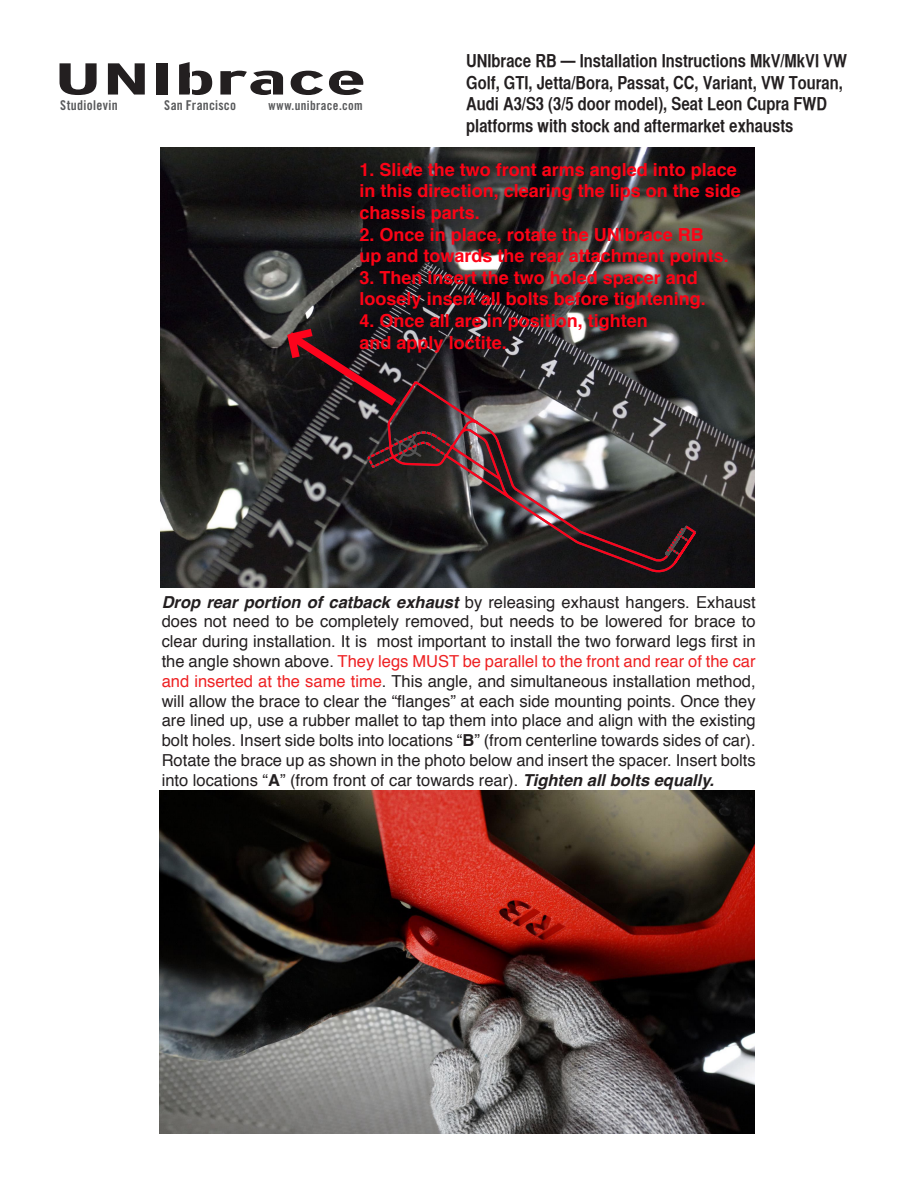
<style>
.page{position:relative;width:918px;height:1188px;background:#fff}
.page>*{position:absolute;margin:0;border:0;box-sizing:border-box;transform-origin:0 0}
.t1{font:700 condensed 44.55px "Interstate";color:#231f20;scale:2 1}
.t2{font:700 18px/21.6px "Helvetica";color:#fc0316}
.t3{font:18px/21.6px "Helvetica CY Bold";color:#231f20}
.t4{font:16.5px/19.8px "Helvetica";color:#231f20;text-align:justify}
.t5{font:13.5px "Trade Gothic Bold Cond Twenty";letter-spacing:.025em;color:#57585a}
.t6{font:12.9px "Trade Gothic Bold Cond Twenty";letter-spacing:.025em;color:#57585a}
.s1{font-weight:700;font-style:italic}
.s2{color:#ee2123}
.s3{font-weight:700}
</style>
<div class="page">
<img style="left:160px;top:148px;width:594px;height:440px">
<svg style="left:280px;top:323px;width:124px;height:90px;background:#351d22"></svg>
<svg style="left:365px;top:379px;width:333px;height:194px;background:#463d3e"></svg>
<img style="left:160px;top:790px;width:594px;height:344px">
<p class="t3" style="left:466px;top:50px;width:382px">UNIbrace RB — Installation Instructions MkV/MkVI VW Golf, GTI, Jetta/Bora, Passat, CC, Variant, VW Touran, Audi A3/S3 (3/5 door model), Seat Leon Cupra FWD platforms with stock and aftermarket exhausts</p>
<p class="t2" style="left:360px;top:159px;width:383px">1. Slide the two front arms angled into place in this direction, clearing the lips on the side chassis parts.</p>
<p class="t2" style="left:360px;top:224px;width:371px">2. Once in place, rotate the UNIbrace RB up and towards the rear attachment points.</p>
<p class="t2" style="left:360px;top:267px;width:348px">3. Then insert the two holed spacer and loosely insert all bolts before tightening.</p>
<p class="t2" style="left:360px;top:310px;width:290px">4. Once all are in position, tighten and apply loctite.</p>
<p class="t1" style="left:54px;top:54px;width:158px">UNIbrace</p>
<p class="t5" style="left:60px;top:97px;width:59px">Studiolevin</p>
<p class="t5" style="left:164px;top:97px;width:73px">San Francisco</p>
<p class="t6" style="left:268px;top:97px;width:96px">www.unibrace.com</p>
<p class="t4" style="left:162px;top:592px;width:596px"><span class="s1">Drop rear portion of catback exhaust</span> by releasing exhaust hangers. Exhaust does not need to be completely removed, but needs to be lowered for brace to clear during installation. It is most important to install the two forward legs first in the angle shown above. <span class="s2">They legs MUST be parallel to the front and rear of the car and inserted at the same time</span>. This angle, and simultaneous installation method, will allow the brace to clear the “flanges” at each side mounting points. Once they are lined up, use a rubber mallet to tap them into place and align with the existing bolt holes. Insert side bolts into locations “<span class="s3">B</span>” (from centerline towards sides of car).<br>Rotate the brace up as shown in the photo below and insert the spacer. Insert bolts into locations “<span class="s3">A</span>” (from front of car towards rear). <span class="s1">Tighten all bolts equally.</span></p>
</div>
